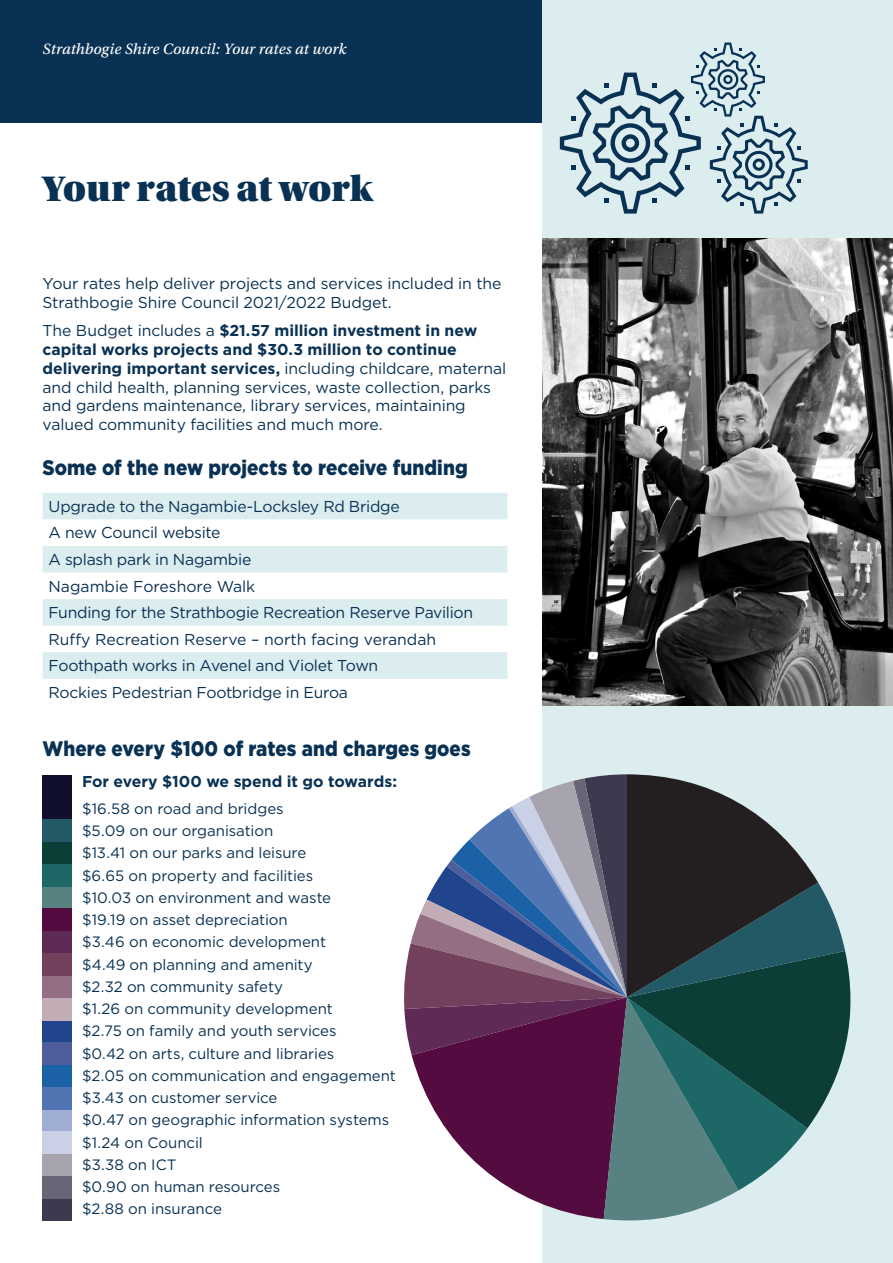
<style>
.page{position:relative;width:893px;height:1263px;background:#fff}
.page>*{position:absolute;margin:0;border:0;box-sizing:border-box;transform-origin:0 0}
.t1{font:37.5px "Utopia Std Black Headline";color:#093153}
.A_Sub_Head_3{font:900 21px "Gotham HTF";letter-spacing:.005em;color:#093153;scale:.89 1}
.A_Sub_Head_3-2{font:15.75px/18.9px "Gotham HTF";letter-spacing:-.01em;color:#093153}
.A_Caption{font:15.75px "Utopia Std Capt It";color:#fff}
.A_Sub_Head_3-3{font:700 15.75px "Gotham HTF";color:#093153}
.A_Sub_Head_3-4{font:15px "Gotham HTF";letter-spacing:-.005em;color:#093153}
.s1{font-weight:700}
</style>
<div class="page">
<div style="left:0;top:0;width:893px;height:122px;background:#093153"></div>
<div style="left:543px;top:0;width:350px;height:1263px;background:#dcedf0"></div>
<img style="left:543px;top:239px;width:350px;height:466px">
<svg style="left:43px;top:493px;width:464px;height:186px;fill:#dcedf0"></svg>
<svg style="left:560px;top:43px;width:248px;height:171px"></svg>
<svg style="left:404px;top:774px;width:447px;height:446px"></svg>
<div style="left:43px;top:776px;width:29px;height:44px;background:#10102c"></div>
<div style="left:43px;top:975px;width:29px;height:23px;background:#946f83"></div>
<div style="left:43px;top:886px;width:29px;height:23px;background:#588181"></div>
<div style="left:43px;top:1065px;width:29px;height:22px;background:#1a61a6"></div>
<div style="left:43px;top:1154px;width:29px;height:22px;background:#a8a4af"></div>
<div style="left:43px;top:842px;width:29px;height:22px;background:#0b3e37"></div>
<div style="left:43px;top:1020px;width:29px;height:22px;background:#21458d"></div>
<div style="left:43px;top:931px;width:29px;height:22px;background:#602a57"></div>
<div style="left:43px;top:1109px;width:29px;height:22px;background:#a0add2"></div>
<div style="left:43px;top:1198px;width:29px;height:22px;background:#3d394e"></div>
<div style="left:43px;top:820px;width:29px;height:22px;background:#225965"></div>
<div style="left:43px;top:998px;width:29px;height:22px;background:#c2acb6"></div>
<div style="left:43px;top:909px;width:29px;height:22px;background:#540b3f"></div>
<div style="left:43px;top:1087px;width:29px;height:22px;background:#5075b2"></div>
<div style="left:43px;top:1176px;width:29px;height:22px;background:#6a6576"></div>
<div style="left:43px;top:864px;width:29px;height:22px;background:#1d6767"></div>
<div style="left:43px;top:1042px;width:29px;height:23px;background:#4e5e9d"></div>
<div style="left:43px;top:953px;width:29px;height:22px;background:#72405d"></div>
<div style="left:43px;top:1131px;width:29px;height:23px;background:#cad1e7"></div>
<p class="A_Caption" style="left:43px;top:40px;width:305px">Strathbogie Shire Council: Your rates at work</p>
<p class="t1" style="left:43px;top:169px;width:332px">Your rates at work</p>
<p class="A_Sub_Head_3-2" style="left:43px;top:274px;width:460px">Your rates help deliver projects and services included in the<br>Strathbogie Shire Council 2021/2022 Budget.</p>
<p class="A_Sub_Head_3-2" style="left:43px;top:321px;width:465px">The Budget includes a <span class="s1">$21.57 million investment in new capital works projects and $30.3 million to continue delivering important services,</span> including childcare, maternal and child health, planning services, waste collection, parks and gardens maintenance, library services, maintaining valued community facilities and much more.</p>
<p class="A_Sub_Head_3" style="left:43px;top:455px;width:479px">Some of the new projects to receive funding</p>
<p class="A_Sub_Head_3-2" style="left:49px;top:497px;width:353px">Upgrade to the Nagambie-Locksley Rd Bridge</p>
<p class="A_Sub_Head_3-2" style="left:49px;top:523px;width:174px">A new Council website</p>
<p class="A_Sub_Head_3-2" style="left:49px;top:550px;width:204px">A splash park in Nagambie</p>
<p class="A_Sub_Head_3-2" style="left:49px;top:576px;width:208px">Nagambie Foreshore Walk</p>
<p class="A_Sub_Head_3-2" style="left:49px;top:603px;width:426px">Funding for the Strathbogie Recreation Reserve Pavilion</p>
<p class="A_Sub_Head_3-2" style="left:49px;top:629px;width:389px">Ruffy Recreation Reserve – north facing verandah</p>
<p class="A_Sub_Head_3-2" style="left:49px;top:656px;width:331px">Foothpath works in Avenel and Violet Town</p>
<p class="A_Sub_Head_3-2" style="left:49px;top:683px;width:301px">Rockies Pedestrian Footbridge in Euroa</p>
<p class="A_Sub_Head_3" style="left:43px;top:737px;width:482px">Where every $100 of rates and charges goes</p>
<p class="A_Sub_Head_3-3" style="left:82px;top:773px;width:316px">For every $100 we spend it go towards:</p>
<p class="A_Sub_Head_3-4" style="left:82px;top:800px;width:203px">$16.58 on road and bridges</p>
<p class="A_Sub_Head_3-4" style="left:82px;top:822px;width:193px">$5.09 on our organisation</p>
<p class="A_Sub_Head_3-4" style="left:82px;top:845px;width:226px">$13.41 on our parks and leisure</p>
<p class="A_Sub_Head_3-4" style="left:82px;top:867px;width:233px">$6.65 on property and facilities</p>
<p class="A_Sub_Head_3-4" style="left:82px;top:889px;width:251px">$10.03 on environment and waste</p>
<p class="A_Sub_Head_3-4" style="left:82px;top:911px;width:207px">$19.19 on asset depreciation</p>
<p class="A_Sub_Head_3-4" style="left:82px;top:934px;width:245px">$3.46 on economic development</p>
<p class="A_Sub_Head_3-4" style="left:82px;top:956px;width:232px">$4.49 on planning and amenity</p>
<p class="A_Sub_Head_3-4" style="left:82px;top:978px;width:202px">$2.32 on community safety</p>
<p class="A_Sub_Head_3-4" style="left:82px;top:1000px;width:252px">$1.26 on community development</p>
<p class="A_Sub_Head_3-4" style="left:82px;top:1023px;width:256px">$2.75 on family and youth services</p>
<p class="A_Sub_Head_3-4" style="left:82px;top:1045px;width:254px">$0.42 on arts, culture and libraries</p>
<p class="A_Sub_Head_3-4" style="left:82px;top:1067px;width:315px">$2.05 on communication and engagement</p>
<p class="A_Sub_Head_3-4" style="left:82px;top:1089px;width:197px">$3.43 on customer service</p>
<p class="A_Sub_Head_3-4" style="left:82px;top:1112px;width:309px">$0.47 on geographic information systems</p>
<p class="A_Sub_Head_3-4" style="left:82px;top:1134px;width:122px">$1.24 on Council</p>
<p class="A_Sub_Head_3-4" style="left:82px;top:1156px;width:96px">$3.38 on ICT</p>
<p class="A_Sub_Head_3-4" style="left:82px;top:1178px;width:200px">$0.90 on human resources</p>
<p class="A_Sub_Head_3-4" style="left:82px;top:1201px;width:141px">$2.88 on insurance</p>
</div>
